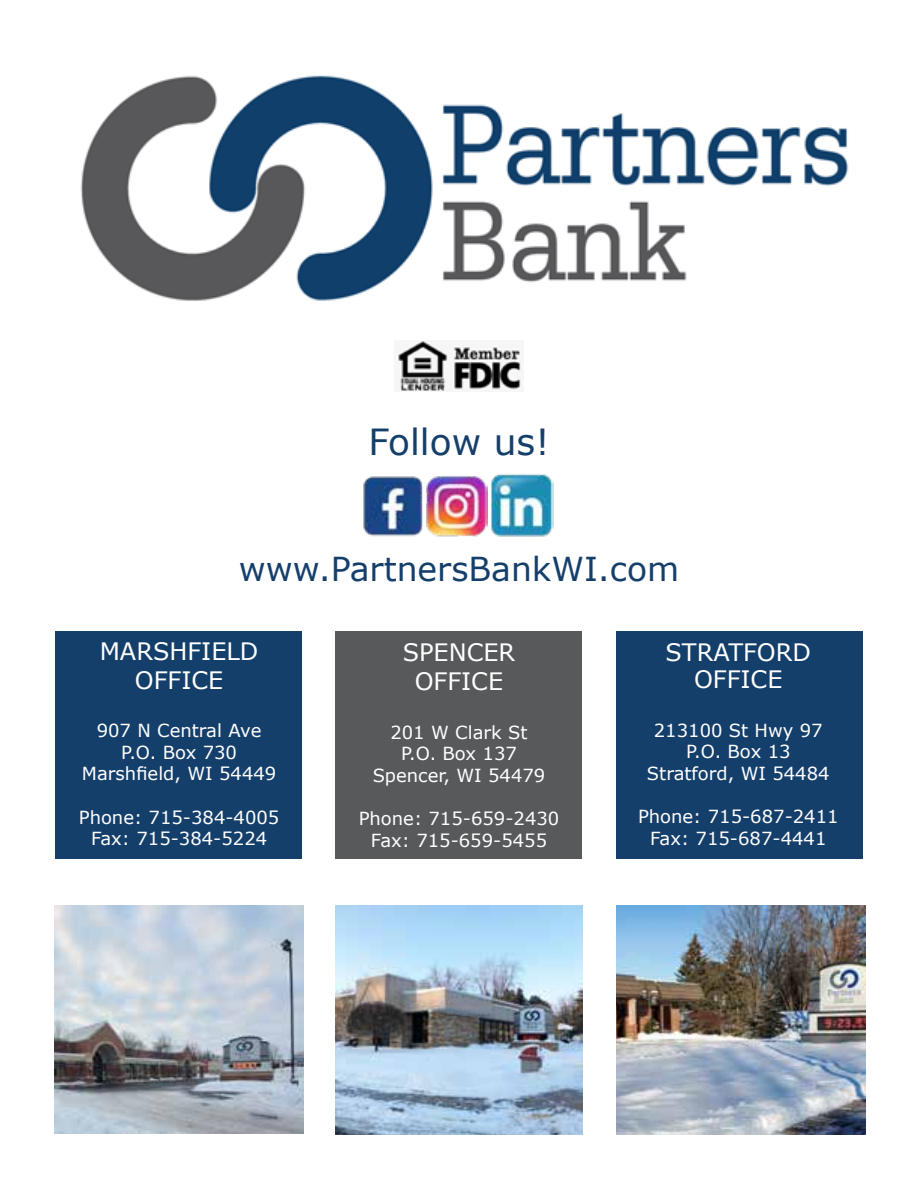
<style>
.page{position:relative;width:918px;height:1188px;background:#fff}
.page>*{position:absolute;margin:0;border:0;box-sizing:border-box;transform-origin:0 0}
.t1{font:36px "MS Reference Sans Serif";color:#153f6b}
.t2{font:33px "MS Reference Sans Serif";color:#153f6b}
.t3{font:24px/28.8px "MS Reference Sans Serif";color:#fff;text-align:center}
.t4{font:18px/21.6px "MS Reference Sans Serif";color:#fff;text-align:center}
</style>
<div class="page">
<img style="left:363px;top:476px;width:125px;height:61px">
<div style="left:55px;top:631px;width:247px;height:227px;background:#153f6b"></div>
<div style="left:336px;top:631px;width:246px;height:227px;background:#58595b"></div>
<div style="left:616px;top:631px;width:247px;height:227px;background:#153f6b"></div>
<img style="left:80px;top:75px;width:769px;height:226px">
<img style="left:398px;top:341px;width:123px;height:50px">
<img style="left:492px;top:474px;width:62px;height:63px">
<img style="left:55px;top:905px;width:249px;height:229px">
<img style="left:336px;top:905px;width:246px;height:229px">
<img style="left:616px;top:905px;width:249px;height:229px">
<h1 class="t1" style="left:368px;top:419px;width:183px">Follow us!</h1>
<h2 class="t2" style="left:239px;top:548px;width:442px">www.PartnersBankWI.com</h2>
<h3 class="t3" style="left:100px;top:636px;width:160px">MARSHFIELD<br>OFFICE</h3>
<p class="t4" style="left:82px;top:719px;width:196px">907 N Central Ave<br>P.O. Box 730<br>Marshfield, WI 54449</p>
<p class="t4" style="left:79px;top:806px;width:202px">Phone: 715-384-4005<br>Fax: 715-384-5224</p>
<h3 class="t3" style="left:403px;top:637px;width:114px">SPENCER<br>OFFICE</h3>
<p class="t4" style="left:373px;top:721px;width:174px">201 W Clark St<br>P.O. Box 137<br>Spencer, WI 54479</p>
<p class="t4" style="left:359px;top:807px;width:202px">Phone: 715-659-2430<br>Fax: 715-659-5455</p>
<h3 class="t3" style="left:666px;top:638px;width:147px;line-height:27px">STRATFORD<br>OFFICE</h3>
<p class="t4" style="left:647px;top:719px;width:184px">213100 St Hwy 97<br>P.O. Box 13<br>Stratford, WI 54484</p>
<p class="t4" style="left:638px;top:805px;width:202px">Phone: 715-687-2411<br>Fax: 715-687-4441</p>
</div>
